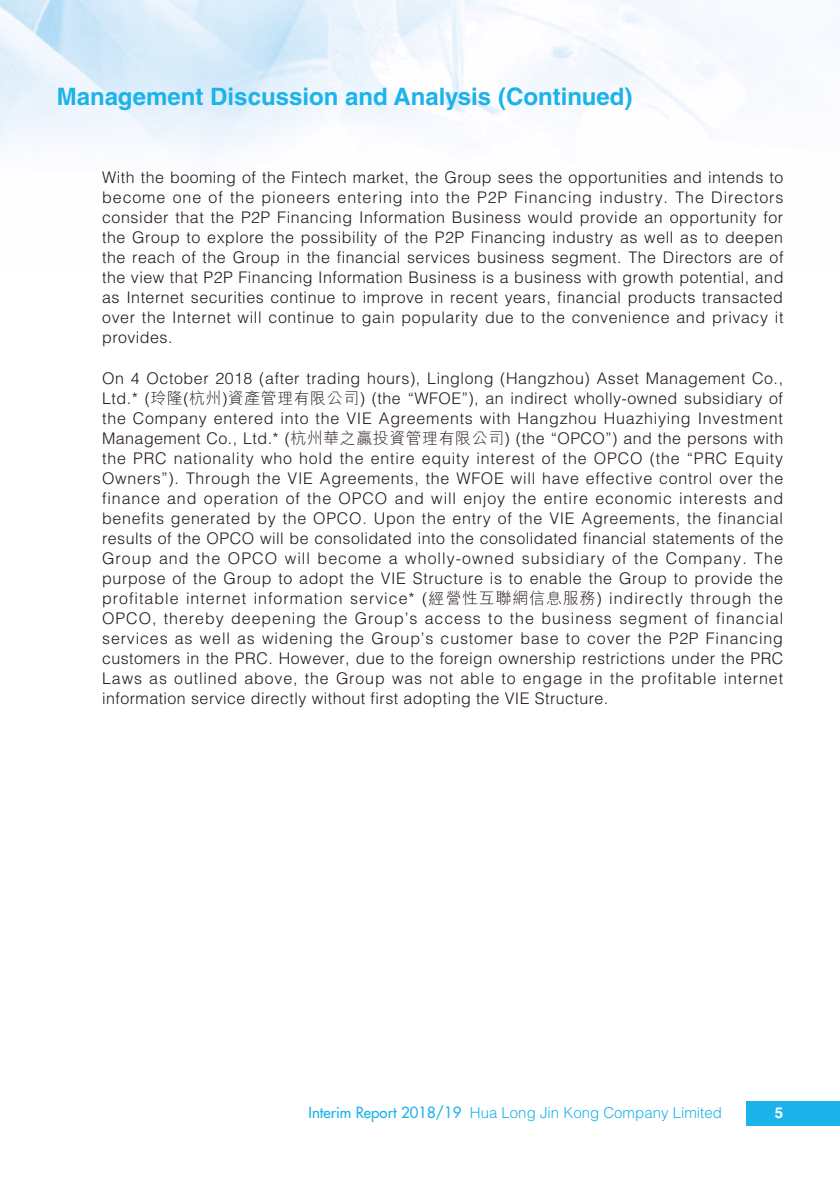
<style>
.page{position:relative;width:840px;height:1191px;background:#fff}
.page>*{position:absolute;margin:0;border:0;box-sizing:border-box;transform-origin:0 0}
.t1{font:700 24px "Helvetica LT Std";color:#1bb3e9}
.t2{font:300 16px/20px "Helvetica LT Std";letter-spacing:.03em;color:#231916;text-align:justify}
.t3{font:300 15px "Helvetica LT Std";color:#1bb3e9}
.t4{font:700 15px "Helvetica LT Std";color:#fff}
.s1{font-family:"M Hei HK"}
.s2{font-family:"Futura Std";font-weight:500}
</style>
<div class="page">
<img style="left:1px;top:0;width:789px;height:156px">
<div style="left:746px;top:1100px;width:93px;height:25px;background:#1bb3e9"></div>
<h1 class="t1" style="left:57px;top:82px;width:577px">Management Discussion and Analysis (Continued)</h1>
<p class="t2" style="left:102px;top:168px;width:682px">With the booming of the Fintech market, the Group sees the opportunities and intends to become one of the pioneers entering into the P2P Financing industry. The Directors consider that the P2P Financing Information Business would provide an opportunity for the Group to explore the possibility of the P2P Financing industry as well as to deepen the reach of the Group in the financial services business segment. The Directors are of the view that P2P Financing Information Business is a business with growth potential, and as Internet securities continue to improve in recent years, financial products transacted over the Internet will continue to gain popularity due to the convenience and privacy it provides.</p>
<p class="t2" style="left:102px;top:368px;width:682px">On 4 October 2018 (after trading hours), Linglong (Hangzhou) Asset Management Co., Ltd.* (<span class="s1">玲隆</span>(<span class="s1">杭州</span>)<span class="s1">資產管理有限公司</span>) (the “WFOE”), an indirect wholly-owned subsidiary of the Company entered into the VIE Agreements with Hangzhou Huazhiying Investment Management Co., Ltd.* (<span class="s1">杭州華之贏投資管理有限公司</span>) (the “OPCO”) and the persons with the PRC nationality who hold the entire equity interest of the OPCO (the “PRC Equity Owners”). Through the VIE Agreements, the WFOE will have effective control over the finance and operation of the OPCO and will enjoy the entire economic interests and benefits generated by the OPCO. Upon the entry of the VIE Agreements, the financial results of the OPCO will be consolidated into the consolidated financial statements of the Group and the OPCO will become a wholly-owned subsidiary of the Company. The purpose of the Group to adopt the VIE Structure is to enable the Group to provide the profitable internet information service* (<span class="s1">經營性互聯網信息服務</span>) indirectly through the OPCO, thereby deepening the Group’s access to the business segment of financial services as well as widening the Group’s customer base to cover the P2P Financing customers in the PRC. However, due to the foreign ownership restrictions under the PRC Laws as outlined above, the Group was not able to engage in the profitable internet information service directly without first adopting the VIE Structure.</p>
<p class="t3" style="left:308px;top:1103px;width:414px"><span class="s2">Interim Report 2018/19</span> Hua Long Jin Kong Company Limited</p>
<p class="t4" style="left:774px;top:1104px;width:10px">5</p>
</div>
